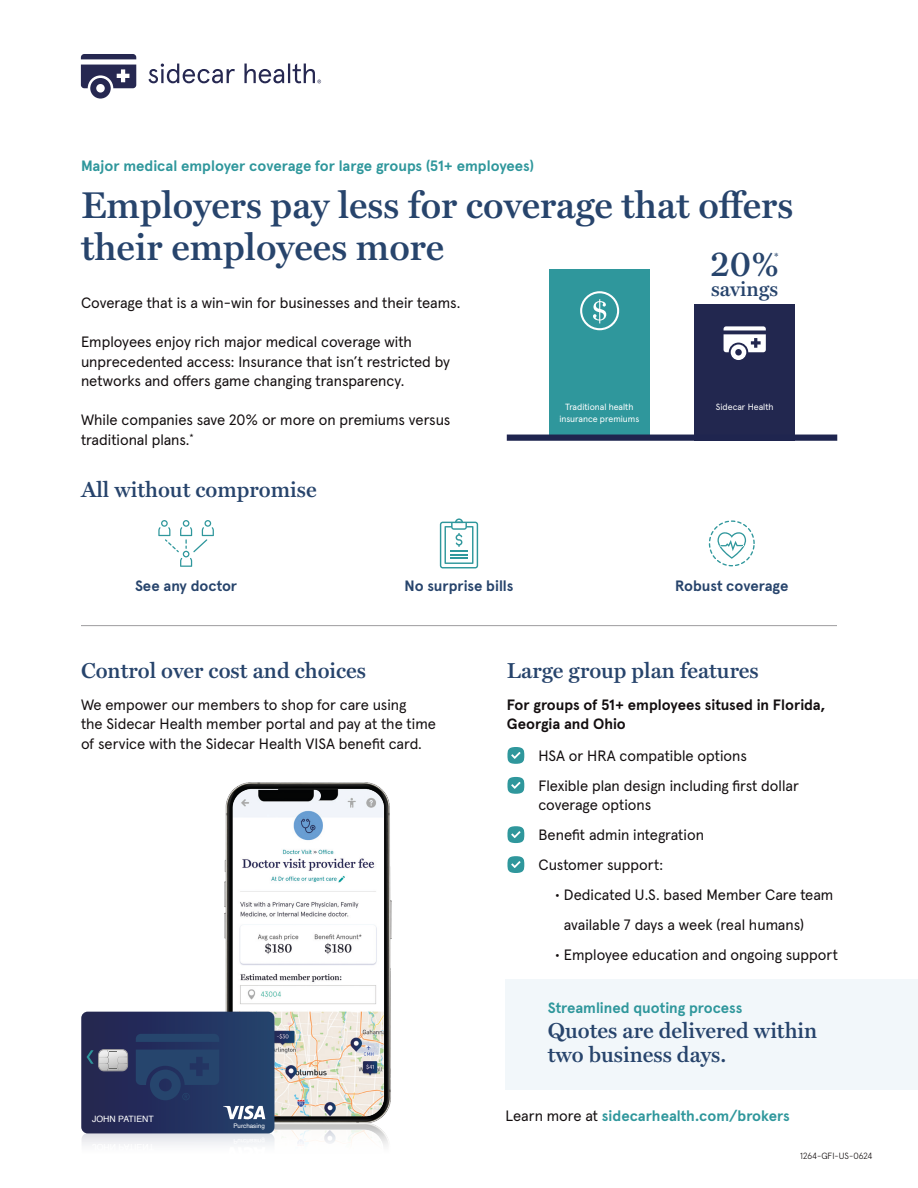
<style>
.page{position:relative;width:918px;height:1188px;background:#fff}
.page>*{position:absolute;margin:0;border:0;box-sizing:border-box;transform-origin:0 0}
.t1{font:600 37.5px/42px "Miller Text";color:#27446c}
.t2{font:600 33.75px "Miller Text";color:#27446c}
.t3{font:600 21.75px/24px "Miller Text";color:#27446c}
.t4{font:600 20.55px "Miller Text";color:#27446c}
.t5{font:15px/19.5px "Apercu Pro";color:#130e0f}
.t6{font:700 15px "Apercu Pro";color:#2f979c}
.t7{font:700 15px/19.5px "Apercu Pro";color:#130e0f}
.t8{font:700 15px "Apercu Pro";color:#27446c}
.t9{font:600 10.2px "Miller Text";color:#27446c}
.t10{font:9px "Apercu Pro";color:#fff}
.t11{font:300 9px "Apercu Pro";color:#130e0f}
.t12{font:8.7px "Helvetica";color:#fff}
.t13{font:6.3px "Helvetica";color:#fff}
.s1{font-weight:400;color:#130e0f}
</style>
<div class="page">
<img style="left:224px;top:782px;width:167px;height:341px">
<img style="left:274px;top:1123px;width:114px;height:23px">
<div style="left:505px;top:979px;width:413px;height:111px;background:#f2f7fa"></div>
<svg style="left:148px;top:64px;width:173px;height:19px"></svg>
<svg style="left:81px;top:54px;width:55px;height:45px"></svg>
<svg style="left:507px;top:747px;width:17px;height:17px"></svg>
<svg style="left:507px;top:826px;width:17px;height:17px"></svg>
<svg style="left:507px;top:777px;width:17px;height:17px"></svg>
<svg style="left:507px;top:856px;width:17px;height:17px"></svg>
<hr style="left:81px;top:625px;width:756px;height:1px;background:#9e9d9f">
<svg style="left:158px;top:520px;width:56px;height:47px"></svg>
<svg style="left:709px;top:520px;width:46px;height:46px"></svg>
<svg style="left:440px;top:518px;width:38px;height:50px"></svg>
<div style="left:695px;top:304px;width:100px;height:136px;background:#22274f"></div>
<svg style="left:724px;top:326px;width:42px;height:34px"></svg>
<div style="left:549px;top:270px;width:100px;height:170px;background:#2f979c"></div>
<svg style="left:593px;top:299px;width:13px;height:24px"></svg>
<div style="left:580px;top:291px;width:39px;height:39px;border:2px solid #fff;border-radius:50%"></div>
<div style="left:81px;top:1012px;width:193px;height:121px;background:linear-gradient(to right,#242250,#24416d);border-radius:6px"></div>
<svg style="left:136px;top:1034px;width:83px;height:66px;background:#243d67"></svg>
<div style="left:98px;top:1049px;width:30px;height:22px;border:1px solid #9b9a9b;border-radius:5px"></div>
<svg style="left:87px;top:1050px;width:40px;height:21px"></svg>
<svg style="left:223px;top:1106px;width:42px;height:13px"></svg>
<svg style="left:82px;top:1133px;width:192px;height:12px"></svg>
<div style="left:507px;top:435px;width:330px;height:6px;background:#1f254f"></div>
<p class="t6" style="left:81px;top:154px;width:455px">Major medical employer coverage for large groups (51+ employees)</p>
<p class="t1" style="left:81px;top:182px;width:714px">Employers pay less for coverage that offers their employees more</p>
<p class="t9" style="left:774px;top:248px;width:6px">*</p>
<p class="t2" style="left:710px;top:238px;width:71px">20%</p>
<p class="t5" style="left:81px;top:292px;width:381px">Coverage that is a win-win for businesses and their teams.</p>
<p class="t5" style="left:81px;top:331px;width:371px">Employees enjoy rich major medical coverage with unprecedented access: Insurance that isn’t restricted by networks and offers game changing transparency.</p>
<p class="t5" style="left:81px;top:409px;width:371px">While companies save 20% or more on premiums versus traditional plans.<sup>*</sup></p>
<p class="t3" style="left:81px;top:476px;width:237px">All without compromise</p>
<p class="t10" style="left:565px;top:400px;width:70px">Traditional health</p>
<p class="t10" style="left:559px;top:412px;width:81px">insurance premiums</p>
<p class="t4" style="left:711px;top:273px;width:69px">savings</p>
<p class="t10" style="left:716px;top:400px;width:59px">Sidecar Health</p>
<p class="t8" style="left:135px;top:574px;width:104px">See any doctor</p>
<p class="t8" style="left:405px;top:574px;width:110px">No surprise bills</p>
<p class="t8" style="left:675px;top:574px;width:115px">Robust coverage</p>
<p class="t3" style="left:81px;top:657px;width:287px">Control over cost and choices</p>
<p class="t3" style="left:507px;top:657px;width:254px">Large group plan features</p>
<p class="t5" style="left:81px;top:694px;width:357px">We empower our members to shop for care using<br>the Sidecar Health member portal and pay at the time of service with the Sidecar Health VISA benefit card.</p>
<p class="t12" style="left:92px;top:1112px;width:63px">JOHN PATIENT</p>
<p class="t13" style="left:233px;top:1121px;width:33px">Purchasing</p>
<p class="t7" style="left:507px;top:694px;width:320px">For groups of 51+ employees sitused in Florida,<br>Georgia and Ohio</p>
<p class="t5" style="left:538px;top:739px;width:262px;line-height:30px">HSA or HRA compatible options<br>Flexible plan design including first dollar</p>
<p class="t5" style="left:538px;top:794px;width:114px">coverage options</p>
<p class="t5" style="left:538px;top:824px;width:167px">Benefit admin integration</p>
<p class="t5" style="left:538px;top:854px;width:126px">Customer support:</p>
<p class="t5" style="left:555px;top:884px;width:280px">∙ Dedicated U.S. based Member Care team</p>
<p class="t5" style="left:564px;top:914px;width:242px">available 7 days a week (real humans)</p>
<p class="t5" style="left:555px;top:944px;width:285px">∙ Employee education and ongoing support</p>
<p class="t6" style="left:548px;top:996px;width:196px">Streamlined quoting process</p>
<p class="t3" style="left:548px;top:1017px;width:271px">Quotes are delivered within two business days.</p>
<p class="t6" style="left:505px;top:1104px;width:286px"><span class="s1">Learn more at</span> sidecarhealth.com/brokers</p>
<p class="t11" style="left:800px;top:1149px;width:73px">1264-GFI-US-0624</p>
</div>
